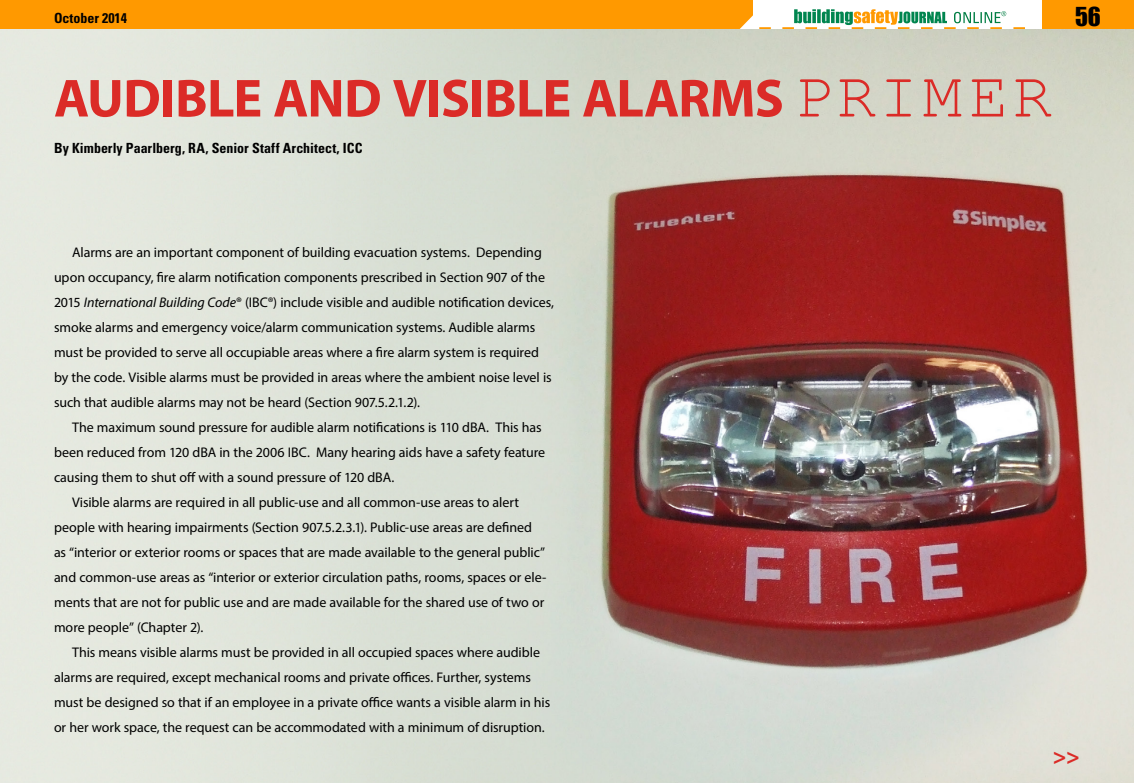
<style>
.page{position:relative;width:1134px;height:783px;background:#fff}
.page>*{position:absolute;margin:0;border:0;box-sizing:border-box;transform-origin:0 0}
.t1{font:700 54px "Myriad Pro";letter-spacing:-.015em;color:#db2b27}
.t2{font:24px "Impact";color:#000}
.t3{font:700 23px "Myriad Pro";color:#db2b27}
.t4{font:14px/25px "Myriad Pro";letter-spacing:-.005em;color:#000}
.t5{font:700 condensed 14px "Univers";color:#000}
.s1{font-family:"Courier New";font-weight:400;font-size:65px}
.s2{font-style:italic}
</style>
<div class="page">
<div style="left:0;top:0;width:753px;height:29px;background:#f90"></div>
<div style="left:1042px;top:0;width:92px;height:29px;background:#f90"></div>
<svg style="left:759px;top:9px;width:266px;height:20px"></svg>
<img style="left:0;top:29px;width:1134px;height:754px">
<p class="t5" style="left:54px;top:10px;width:75px">October 2014</p>
<h2 class="t2" style="left:1075px;top:-2px;width:27px">56</h2>
<h1 class="t1" style="left:54px;top:63px;width:999px">AUDIBLE AND VISIBLE ALARMS <span class="s1">PRIMER</span></h1>
<p class="t5" style="left:54px;top:139px;width:310px">By Kimberly Paarlberg, RA, Senior Staff Architect, ICC</p>
<p class="t4" style="left:54px;top:239px;width:502px;text-indent:18px">Alarms are an important component of building evacuation systems. Depending upon occupancy, fire alarm notification components prescribed in Section 907 of the 2015 <span class="s2">International Building Code</span>® (IBC®) include visible and audible notification devices, smoke alarms and emergency voice/alarm communication systems. Audible alarms must be provided to serve all occupiable areas where a fire alarm system is required by the code. Visible alarms must be provided in areas where the ambient noise level is such that audible alarms may not be heard (Section 907.5.2.1.2).</p>
<p class="t4" style="left:72px;top:414px;width:471px">The maximum sound pressure for audible alarm notifications is 110 dBA. This has</p>
<p class="t4" style="left:54px;top:439px;width:493px">been reduced from 120 dBA in the 2006 IBC. Many hearing aids have a safety feature</p>
<p class="t4" style="left:54px;top:464px;width:342px">causing them to shut off with a sound pressure of 120 dBA.</p>
<p class="t4" style="left:72px;top:489px;width:449px">Visible alarms are required in all public-use and all common-use areas to alert</p>
<p class="t4" style="left:54px;top:514px;width:480px">people with hearing impairments (Section 907.5.2.3.1). Public-use areas are defined</p>
<p class="t4" style="left:54px;top:539px;width:493px">as “interior or exterior rooms or spaces that are made available to the general public”</p>
<p class="t4" style="left:54px;top:564px;width:494px">and common-use areas as “interior or exterior circulation paths, rooms, spaces or ele-</p>
<p class="t4" style="left:54px;top:589px;width:492px">ments that are not for public use and are made available for the shared use of two or</p>
<p class="t4" style="left:54px;top:614px;width:151px">more people” (Chapter 2).</p>
<p class="t4" style="left:72px;top:639px;width:470px">This means visible alarms must be provided in all occupied spaces where audible</p>
<p class="t4" style="left:54px;top:664px;width:478px">alarms are required, except mechanical rooms and private offices. Further, systems</p>
<p class="t4" style="left:54px;top:689px;width:498px">must be designed so that if an employee in a private office wants a visible alarm in his</p>
<p class="t4" style="left:54px;top:714px;width:492px">or her work space, the request can be accommodated with a minimum of disruption.</p>
<h3 class="t3" style="left:1053px;top:742px;width:29px">&gt;&gt;</h3>
</div>
